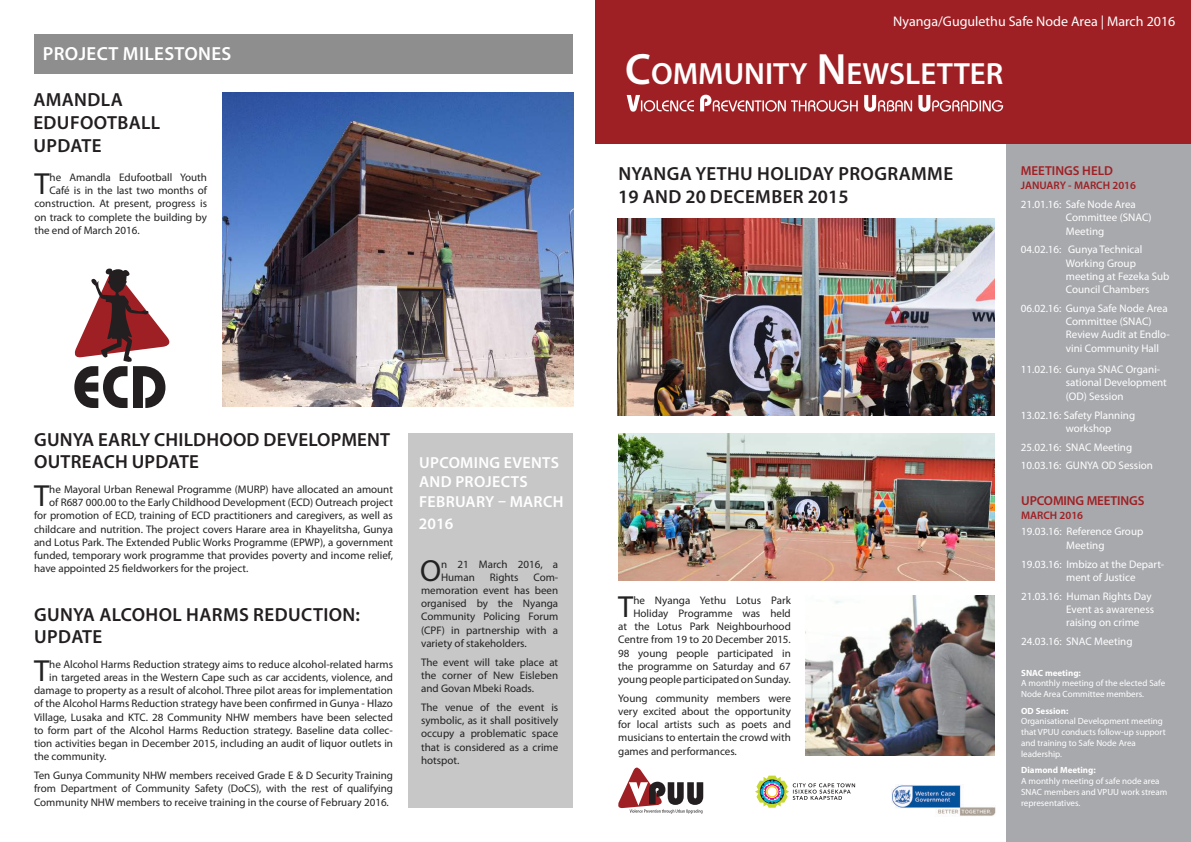
<style>
.page{position:relative;width:1191px;height:842px;background:#fff}
.page>*{position:absolute;margin:0;border:0;box-sizing:border-box;transform-origin:0 0}
.t1{font:600 30.8px "Myriad Pro";color:#fff}
.t2{font:30.6px "Myriad Pro";color:#222}
.t3{font:600 19px/22.8px "Myriad Pro";letter-spacing:.02em;color:#231f20}
.t4{font:600 19px "Myriad Pro";letter-spacing:.02em;color:#fff}
.t5{font:600 16px/19.2px "Myriad Pro";letter-spacing:.02em;color:#fff}
.t6{font:14px "Myriad Pro";color:#fff}
.t7{font:600 13px "Myriad Pro";letter-spacing:-.01em;color:#9f2024}
.t8{font:11px/13.2px "Myriad Pro";color:#222;text-align:justify}
.t9{font:11px/13.2px "Myriad Pro";color:#fff}
.t10{font:600 11px "Myriad Pro";color:#9f2024}
.t11{font:9px/10.8px "Myriad Pro";color:#fff}
.t12{font:700 9px "Myriad Pro";color:#fff}
.s1{font-size:44px}
</style>
<div class="page">
<div style="left:34px;top:34px;width:539px;height:39px;background:#8e8e8f"></div>
<div style="left:1006px;top:133px;width:185px;height:709px;background:#a8a9ad"></div>
<div style="left:595px;top:0;width:596px;height:144px;background:#9f2024"></div>
<svg style="left:626px;top:95px;width:377px;height:17px"></svg>
<svg style="left:618px;top:767px;width:85px;height:47px"></svg>
<img style="left:891px;top:785px;width:105px;height:31px">
<svg style="left:755px;top:776px;width:100px;height:32px"></svg>
<img style="left:617px;top:219px;width:377px;height:196px">
<img style="left:618px;top:433px;width:376px;height:147px">
<img style="left:805px;top:595px;width:190px;height:160px">
<img style="left:222px;top:92px;width:352px;height:315px">
<div style="left:408px;top:433px;width:165px;height:375px;background:#c7c7c7"></div>
<svg style="left:74px;top:268px;width:96px;height:140px"></svg>
<h3 class="t4" style="left:43px;top:42px;width:190px">PROJECT MILESTONES</h3>
<h3 class="t3" style="left:33px;top:88px;width:128px">AMANDLA<br>EDUFOOTBALL<br>UPDATE</h3>
<h2 class="t2" style="left:34px;top:165px;width:17px">T</h2>
<p class="t8" style="left:50px;top:170px;width:159px">he Amandla Edufootball Youth</p>
<p class="t8" style="left:50px;top:184px;width:159px">Café is in the last two months of</p>
<p class="t8" style="left:34px;top:197px;width:174px">construction. At present, progress is</p>
<p class="t8" style="left:34px;top:210px;width:174px">on track to complete the building by</p>
<p class="t8" style="left:34px;top:223px;width:107px">the end of March 2016.</p>
<h3 class="t3" style="left:34px;top:427px;width:357px">GUNYA EARLY CHILDHOOD DEVELOPMENT<br>OUTREACH UPDATE</h3>
<h2 class="t2" style="left:34px;top:477px;width:17px">T</h2>
<p class="t8" style="left:49px;top:482px;width:345px">he Mayoral Urban Renewal Programme (MURP) have allocated an amount</p>
<p class="t8" style="left:49px;top:496px;width:345px">of R687 000.00 to the Early Childhood Development (ECD) Outreach project</p>
<p class="t8" style="left:34px;top:509px;width:360px">for promotion of ECD, training of ECD practitioners and caregivers, as well as</p>
<p class="t8" style="left:34px;top:522px;width:360px">childcare and nutrition. The project covers Harare area in Khayelitsha, Gunya</p>
<p class="t8" style="left:34px;top:535px;width:360px">and Lotus Park. The Extended Public Works Programme (EPWP), a government</p>
<p class="t8" style="left:34px;top:548px;width:360px">funded, temporary work programme that provides poverty and income relief,</p>
<p class="t8" style="left:34px;top:562px;width:216px">have appointed 25 fieldworkers for the project.</p>
<h3 class="t3" style="left:34px;top:602px;width:327px">GUNYA ALCOHOL HARMS REDUCTION:<br>UPDATE</h3>
<h2 class="t2" style="left:34px;top:652px;width:17px">T</h2>
<p class="t8" style="left:49px;top:657px;width:345px">he Alcohol Harms Reduction strategy aims to reduce alcohol-related harms</p>
<p class="t8" style="left:49px;top:671px;width:345px">in targeted areas in the Western Cape such as car accidents, violence, and</p>
<p class="t8" style="left:34px;top:684px;width:360px">damage to property as a result of alcohol. Three pilot areas for implementation</p>
<p class="t8" style="left:34px;top:697px;width:360px">of the Alcohol Harms Reduction strategy have been confirmed in Gunya - Hlazo</p>
<p class="t8" style="left:34px;top:710px;width:360px">Village, Lusaka and KTC. 28 Community NHW members have been selected</p>
<p class="t8" style="left:34px;top:723px;width:360px">to form part of the Alcohol Harms Reduction strategy. Baseline data collec-</p>
<p class="t8" style="left:34px;top:737px;width:360px">tion activities began in December 2015, including an audit of liquor outlets in</p>
<p class="t8" style="left:34px;top:750px;width:74px">the community.</p>
<p class="t8" style="left:34px;top:769px;width:360px">Ten Gunya Community NHW members received Grade E &amp; D Security Training from Department of Community Safety (DoCS), with the rest of qualifying Community NHW members to receive training in the course of February 2016.</p>
<h3 class="t5" style="left:419px;top:453px;width:146px">UPCOMING EVENTS<br>AND PROJECTS<br>FEBRUARY – MARCH</h3>
<h3 class="t5" style="left:419px;top:514px;width:36px">2016</h3>
<h2 class="t2" style="left:420px;top:552px;width:23px">O</h2>
<p class="t8" style="left:441px;top:557px;width:119px">n 21 March 2016, a<br>Human</p>
<p class="t8" style="left:490px;top:570px;width:30px">Rights</p>
<p class="t8" style="left:421px;top:570px;width:139px;text-indent:112px">Com&shy;memoration event has been organised by the Nyanga Community Policing Forum (CPF) in partnership with a variety of stakeholders.</p>
<p class="t8" style="left:421px;top:655px;width:139px">The event will take place at the corner of New Eisleben and Govan Mbeki Roads.</p>
<p class="t8" style="left:421px;top:700px;width:139px">The venue of the event is symbolic, as it shall positively occupy a problematic space that is considered as a crime hotspot.</p>
<p class="t6" style="left:893px;top:13px;width:284px">Nyanga/Gugulethu Safe Node Area | March 2016</p>
<h1 class="t1" style="left:625px;top:54px;width:379px"><span class="s1">C</span>OMMUNITY <span class="s1">N</span> EWSLETTER</h1>
<h3 class="t3" style="left:618px;top:162px;width:336px">NYANGA YETHU HOLIDAY PROGRAMME<br>19 AND 20 DECEMBER 2015</h3>
<p class="t8" style="left:618px;top:593px;width:174px;text-align:right">he Nyanga Yethu Lotus Park<br>Holiday Programme was held<br>at the Lotus Park Neighbourhood<br>Centre from 19 to 20 December 2015.<br>98 young people participated in the programme on Saturday and 67 young people participated on Sunday.</p>
<p class="t8" style="left:618px;top:691px;width:174px">Young community members were very excited about the opportunity for local artists such as poets and musicians to entertain the crowd with games and performances.</p>
<h2 class="t2" style="left:618px;top:588px;width:17px">T</h2>
<p class="t7" style="left:1020px;top:163px;width:94px">MEETINGS HELD</p>
<p class="t10" style="left:1020px;top:179px;width:117px">JANUARY - MARCH 2016</p>
<p class="t9" style="left:1065px;top:198px;width:87px;text-indent:-45px">21.01.16: Safe Node Area<br>Committee (SNAC)<br>Meeting</p>
<p class="t9" style="left:1065px;top:243px;width:105px;text-indent:-45px">04.02.16: Gunya Technical<br>Working Group meeting at Fezeka Sub<br>Council Chambers</p>
<p class="t9" style="left:1065px;top:301px;width:105px;text-indent:-45px">06.02.16: Gunya Safe Node Area<br>Committee (SNAC)<br>Review Audit at Endlo&shy;vini Community Hall</p>
<p class="t9" style="left:1065px;top:363px;width:103px;text-indent:-45px">11.02.16: Gunya SNAC Organi&shy;sational Development (OD) Session</p>
<p class="t9" style="left:1065px;top:408px;width:71px;text-indent:-45px">13.02.16: Safety Planning workshop</p>
<p class="t9" style="left:1020px;top:437px;width:134px;line-height:18.9px">25.02.16: SNAC Meeting<br>10.03.16: GUNYA OD Session</p>
<p class="t7" style="left:1021px;top:493px;width:125px">UPCOMING MEETINGS</p>
<p class="t10" style="left:1021px;top:509px;width:64px">MARCH 2016</p>
<p class="t9" style="left:1021px;top:525px;width:124px;text-align:center">19.03.16: Reference Group<br>Meeting</p>
<p class="t9" style="left:1066px;top:557px;width:100px;text-indent:-45px">19.03.16: Imbizo at the Depart&shy;ment of Justice</p>
<p class="t9" style="left:1066px;top:589px;width:89px;text-indent:-45px">21.03.16: Human Rights Day<br>Event as awareness raising on crime</p>
<p class="t9" style="left:1021px;top:634px;width:113px">24.03.16: SNAC Meeting</p>
<p class="t12" style="left:1021px;top:667px;width:61px">SNAC meeting:</p>
<p class="t11" style="left:1021px;top:678px;width:146px">A monthly meeting of the elected Safe<br>Node Area Committee members.</p>
<p class="t12" style="left:1021px;top:705px;width:49px">OD Session:</p>
<p class="t11" style="left:1021px;top:716px;width:146px">Organisational Development meeting that VPUU conducts follow-up support and training to Safe Node Area leadership.</p>
<p class="t12" style="left:1021px;top:764px;width:76px">Diamond Meeting:</p>
<p class="t11" style="left:1021px;top:775px;width:148px">A monthly meeting of safe node area<br>SNAC members and VPUU work stream representatives.</p>
</div>
